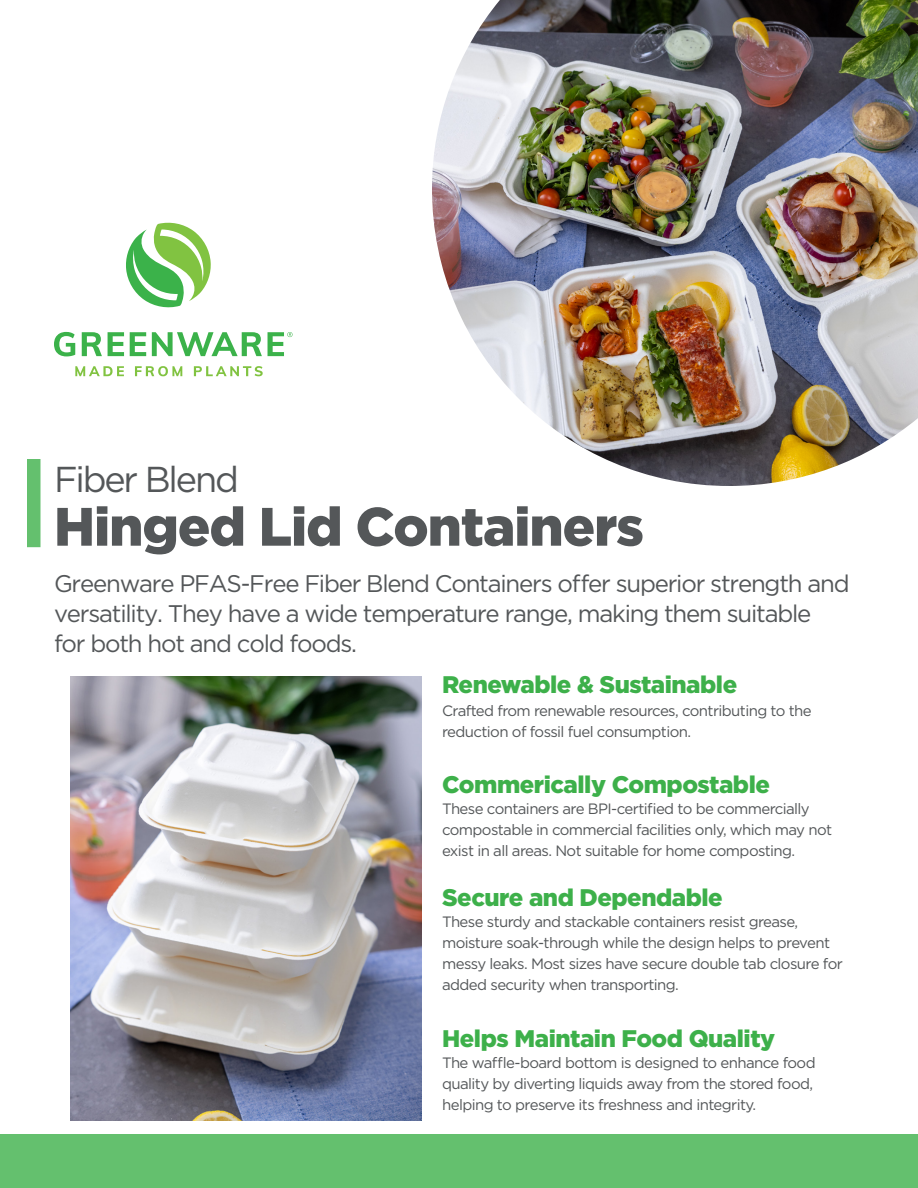
<style>
.page{position:relative;width:918px;height:1188px;background:#fff}
.page>*{position:absolute;margin:0;border:0;box-sizing:border-box;transform-origin:0 0}
.Cover_Headline{font:900 54px "Gotham";letter-spacing:-.02em;color:#545759}
.Cover_Subhead{font:36px "Gotham";letter-spacing:-.06em;color:#545759}
.Cover_Intro_Copy{font:24px/30px "Gotham";letter-spacing:-.05em;color:#545759}
.Benefit_Copy{font:900 24px "Gotham";letter-spacing:-.02em;color:#3db04a}
.Benefit_Subhead{font:900 24px "Gotham";letter-spacing:-.02em;color:#3db04a}
.Benefit_Copy-2{font:15px/21px "Gotham";letter-spacing:-.04em;color:#545759}
</style>
<div class="page">
<div style="left:0;top:1134px;width:918px;height:54px;background:#64c06e"></div>
<div style="left:27px;top:459px;width:13px;height:88px;background:#64c06e"></div>
<svg style="left:126px;top:223px;width:85px;height:85px"></svg>
<svg style="left:54px;top:332px;width:21px;height:24px"></svg>
<svg style="left:82px;top:332px;width:20px;height:24px"></svg>
<svg style="left:108px;top:332px;width:16px;height:24px"></svg>
<svg style="left:130px;top:332px;width:16px;height:24px"></svg>
<svg style="left:152px;top:332px;width:110px;height:24px"></svg>
<svg style="left:268px;top:332px;width:24px;height:24px"></svg>
<svg style="left:75px;top:366px;width:49px;height:10px"></svg>
<svg style="left:135px;top:366px;width:47px;height:10px"></svg>
<svg style="left:194px;top:366px;width:69px;height:10px"></svg>
<img style="left:70px;top:676px;width:351px;height:444px">
<img style="left:432px;top:0;width:486px;height:486px">
<p class="Cover_Subhead" style="left:54px;top:456px;width:186px">Fiber Blend</p>
<p class="Cover_Headline" style="left:54px;top:489px;width:591px">Hinged Lid Containers</p>
<p class="Cover_Intro_Copy" style="left:54px;top:568px;width:797px">Greenware PFAS-Free Fiber Blend Containers offer superior strength and versatility. They have a wide temperature range, making them suitable<br>for both hot and cold foods.</p>
<p class="Benefit_Subhead" style="left:442px;top:668px;width:297px">Renewable &amp; Sustainable</p>
<p class="Benefit_Copy-2" style="left:442px;top:700px;width:371px">Crafted from renewable resources, contributing to the reduction of fossil fuel consumption.</p>
<p class="Benefit_Copy" style="left:442px;top:768px;width:329px">Commerically Compostable</p>
<p class="Benefit_Copy-2" style="left:442px;top:798px;width:392px">These containers are BPI-certified to be commercially compostable in commercial facilities only, which may not exist in all areas. Not suitable for home composting.</p>
<p class="Benefit_Copy" style="left:442px;top:881px;width:282px">Secure and Dependable</p>
<p class="Benefit_Copy-2" style="left:442px;top:910px;width:402px">These sturdy and stackable containers resist grease, moisture soak-through while the design helps to prevent messy leaks. Most sizes have secure double tab closure for added security when transporting.</p>
<p class="Benefit_Copy" style="left:442px;top:1022px;width:335px">Helps Maintain Food Quality</p>
<p class="Benefit_Copy-2" style="left:442px;top:1052px;width:375px">The waffle-board bottom is designed to enhance food quality by diverting liquids away from the stored food, helping to preserve its freshness and integrity.</p>
</div>
